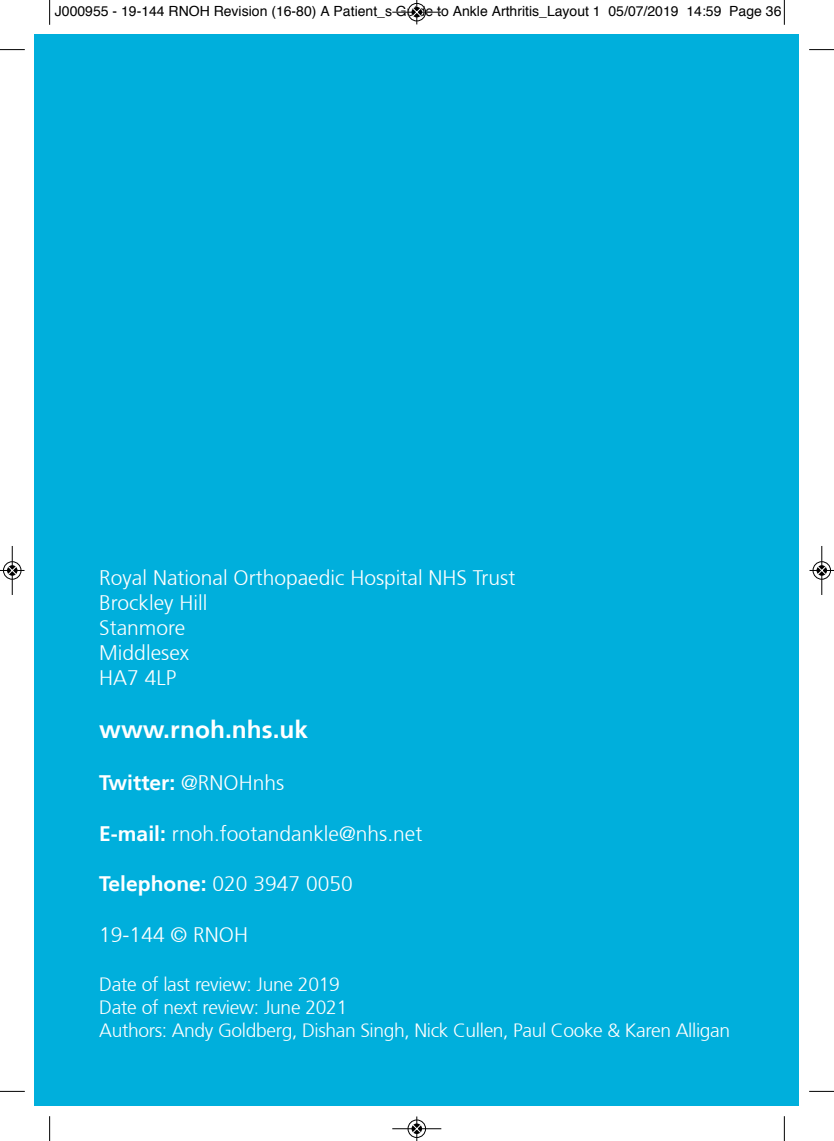
<style>
.page{position:relative;width:834px;height:1141px;background:#fff}
.page>*{position:absolute;margin:0;border:0;box-sizing:border-box;transform-origin:0 0}
.t1{font:700 24.5px "Frutiger 65";color:#fff}
.t2{font:300 21px/25.2px "Frutiger 45";color:#fff}
.t3{font:700 21px "Frutiger 65";color:#fff}
.t4{font:300 19.25px/23.1px "Frutiger 45";letter-spacing:-.02em;color:#fff}
.t5{font:14px "Helvetica";color:#000}
.s1{font-family:"Frutiger 45";font-weight:300}
.s2{font-family:"Frutiger 65";font-weight:700}
</style>
<div class="page">
<div style="left:35px;top:35px;width:764px;height:1071px;background:#00afdc"></div>
<svg style="left:49px;top:0;width:1px;height:25px"></svg>
<svg style="left:0;top:49px;width:25px;height:1px"></svg>
<svg style="left:783px;top:0;width:1px;height:25px"></svg>
<svg style="left:809px;top:49px;width:24px;height:1px"></svg>
<svg style="left:49px;top:1116px;width:1px;height:25px"></svg>
<svg style="left:0;top:1091px;width:25px;height:1px"></svg>
<svg style="left:783px;top:1116px;width:1px;height:25px"></svg>
<svg style="left:809px;top:1091px;width:24px;height:1px"></svg>
<div style="left:407px;top:3px;width:19px;height:19px;border:1px solid #fff;border-radius:50%"></div>
<hr style="left:392px;top:12px;width:49px;height:1px;background:#000">
<div style="left:408px;top:3px;width:17px;height:18px;border:1px solid #000;border-radius:50%"></div>
<svg style="left:412px;top:0;width:9px;height:24px"></svg>
<div style="left:407px;top:1119px;width:19px;height:19px;border:1px solid #fff;border-radius:50%"></div>
<hr style="left:392px;top:1128px;width:49px;height:1px;background:#000">
<div style="left:408px;top:1120px;width:17px;height:18px;border:1px solid #000;border-radius:50%"></div>
<svg style="left:412px;top:1116px;width:9px;height:25px"></svg>
<div style="left:3px;top:561px;width:19px;height:19px;border:1px solid #fff;border-radius:50%"></div>
<hr style="left:12px;top:546px;width:1px;height:49px;background:#000">
<div style="left:3px;top:561px;width:18px;height:18px;border:1px solid #000;border-radius:50%"></div>
<svg style="left:0;top:566px;width:24px;height:9px"></svg>
<div style="left:812px;top:561px;width:19px;height:19px;border:1px solid #fff;border-radius:50%"></div>
<hr style="left:821px;top:546px;width:1px;height:49px;background:#000">
<div style="left:812px;top:561px;width:18px;height:18px;border:1px solid #000;border-radius:50%"></div>
<svg style="left:809px;top:566px;width:24px;height:9px"></svg>
<p class="t5" style="left:55px;top:5px;width:728px">J000955 - 19-144 RNOH Revision (16-80) A Patient_s Guide to Ankle Arthritis_Layout 1 05/07/2019 14:59 Page 36</p>
<p class="t2" style="left:99px;top:565px;width:417px">Royal National Orthopaedic Hospital NHS Trust<br>Brockley Hill<br>Stanmore<br>Middlesex<br>HA7 4LP</p>
<p class="t1" style="left:99px;top:716px;width:210px">www.rnoh.nhs.uk</p>
<p class="t3" style="left:99px;top:771px;width:186px">Twitter: <span class="s1">@RNOHnhs</span></p>
<p class="t2" style="left:99px;top:821px;width:324px"><span class="s2">E-mail:</span> rnoh.footandankle@nhs.net</p>
<p class="t2" style="left:99px;top:872px;width:255px"><span class="s2">Telephone:</span> 020 3947 0050</p>
<p class="t2" style="left:99px;top:922px;width:150px">19-144 © RNOH</p>
<p class="t4" style="left:99px;top:973px;width:632px">Date of last review: June 2019<br>Date of next review: June 2021<br>Authors: Andy Goldberg, Dishan Singh, Nick Cullen, Paul Cooke &amp; Karen Alligan</p>
</div>
